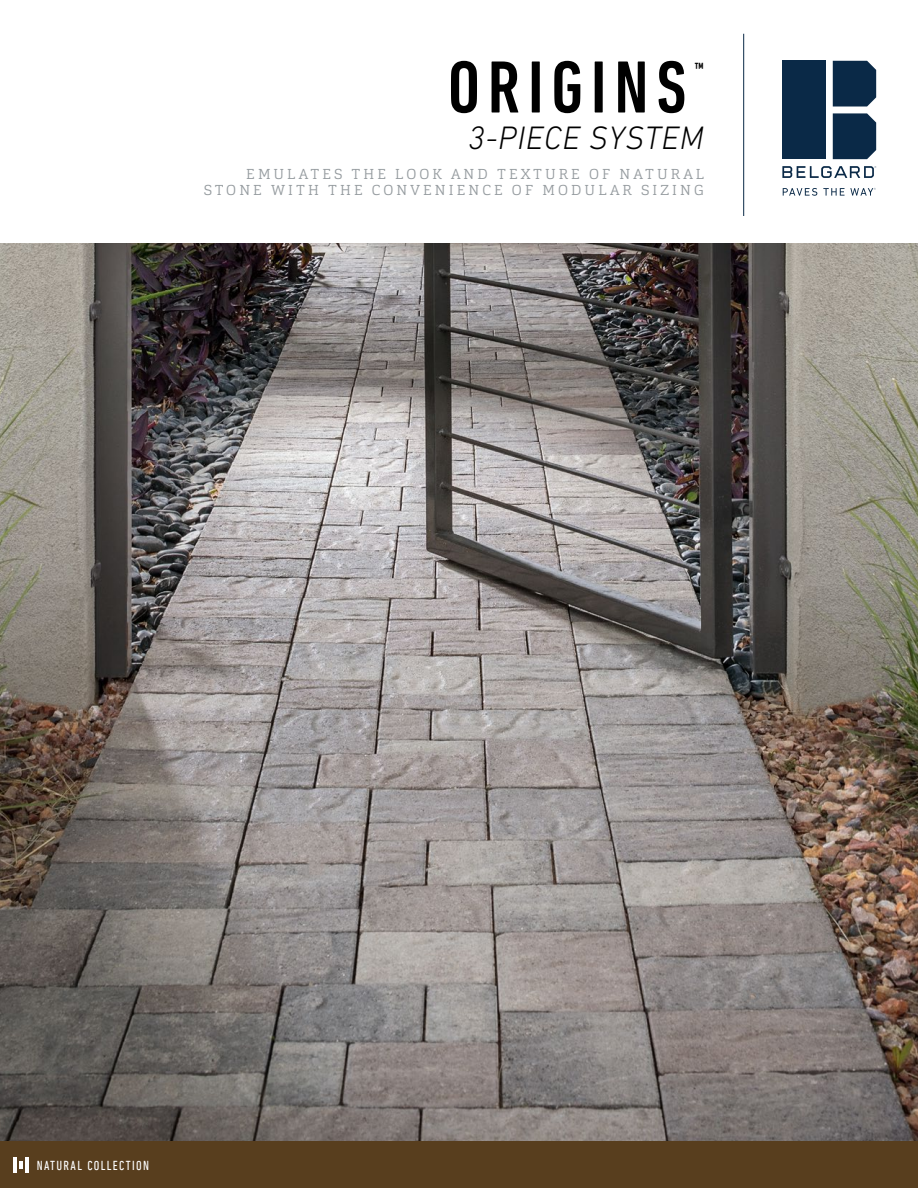
<style>
.page{position:relative;width:918px;height:1188px;background:#fff}
.page>*{position:absolute;margin:0;border:0;box-sizing:border-box;transform-origin:0 0}
.t1{font:500 condensed 75px "DIN Next LT Pro";letter-spacing:.1em;color:#000}
.t2{font:italic 300 33px "DIN Next LT Pro";letter-spacing:.02em;color:#000}
.t3{font:500 condensed 14.85px "DIN Next LT Pro";color:#000}
.t4{font:300 14.25px/16.5px "Cargan";letter-spacing:.22em;color:#959b9f;text-align:right}
.t5{font:condensed 13.35px "DIN Next LT Pro";letter-spacing:.1em;color:#fff}
</style>
<div class="page">
<hr style="left:743px;top:34px;width:1px;height:182px;background:#0a2947">
<div style="left:833px;top:61px;width:43px;height:46px;background:#0a2947"></div>
<div style="left:833px;top:113px;width:43px;height:46px;background:#0a2947"></div>
<div style="left:782px;top:61px;width:44px;height:98px;background:#0a2947"></div>
<svg style="left:782px;top:166px;width:94px;height:12px"></svg>
<svg style="left:783px;top:188px;width:34px;height:8px"></svg>
<svg style="left:823px;top:188px;width:53px;height:8px"></svg>
<div style="left:0;top:1141px;width:918px;height:47px;background:#583e1e"></div>
<hr style="left:14px;top:1158px;width:3px;height:15px;background:#fff">
<hr style="left:25px;top:1158px;width:3px;height:15px;background:#fff">
<svg style="left:19px;top:1162px;width:4px;height:7px"></svg>
<img style="left:0;top:243px;width:918px;height:898px">
<h1 class="t1" style="left:448px;top:45px;width:240px">ORIGINS</h1>
<p class="t3" style="left:694px;top:59px;width:11px">™</p>
<h2 class="t2" style="left:468px;top:118px;width:237px">3-PIECE SYSTEM</h2>
<p class="t4" style="left:204px;top:165px;width:502px">EMULATES THE LOOK AND TEXTURE OF NATURAL<br>STONE WITH THE CONVENIENCE OF MODULAR SIZING</p>
<p class="t5" style="left:37px;top:1158px;width:114px">NATURAL COLLECTION</p>
</div>
